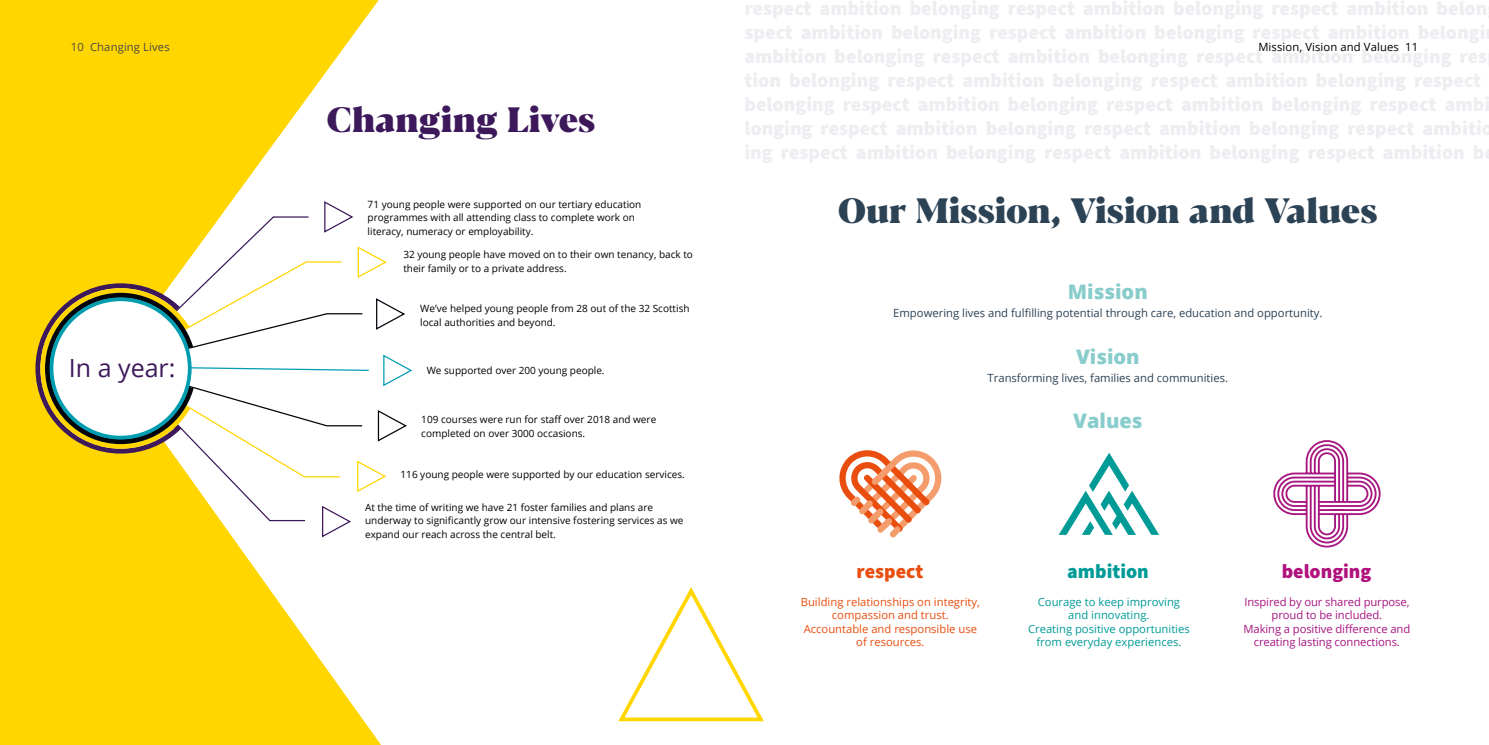
<style>
.page{position:relative;width:1489px;height:745px;background:#fff}
.page>*{position:absolute;margin:0;border:0;box-sizing:border-box;transform-origin:0 0}
.t1{font:800 35px "Blacker Display";color:#2c4255}
.t2{font:800 35px "Blacker Display";color:#3d195b}
.t3{font:25px "Open Sans";color:#3d195b}
.t4{font:800 20px "Open Sans";color:#8cc}
.t5{font:900 19.88px "Source Sans Pro";color:#b0117d}
.t6{font:900 19.88px "Source Sans Pro";color:#009b97}
.t7{font:900 19.88px "Source Sans Pro";color:#e94e0f}
.t8{font:11.25px "Open Sans";color:#2c4255}
.t9{font:11.25px/13.5px "Open Sans";letter-spacing:-.01em;color:#a71681;text-align:center}
.t10{font:11.25px/13.5px "Open Sans";color:#e94e0f;text-align:center}
.t11{font:11.25px/13.5px "Open Sans";color:#009b97;text-align:center}
.t12{font:11.25px "Open Sans";letter-spacing:.01em;color:#000}
.t13{font:11.25px "Open Sans";letter-spacing:.01em;color:#4a4a49}
.t14{font:10px/13.8px "Open Sans";color:#000}
</style>
<div class="page">
<svg style="left:618px;top:587px;width:146px;height:135px"></svg>
<svg style="left:0;top:0;width:381px;height:744px;fill:#ffd600"></svg>
<svg style="left:33px;top:200px;width:380px;height:338px"></svg>
<div style="left:51px;top:299px;width:139px;height:138px;background:#fff;border-radius:50%"></div>
<div style="left:50px;top:297px;width:142px;height:142px;border:4px solid #009db1;border-radius:50%"></div>
<hr style="left:273px;top:216px;width:35px;height:1px;background:#3d195b">
<hr style="left:306px;top:261px;width:36px;height:1px;background:#ffd600">
<hr style="left:327px;top:313px;width:35px;height:1px;background:#01040a">
<hr style="left:327px;top:425px;width:35px;height:1px;background:#000">
<hr style="left:304px;top:476px;width:36px;height:1px;background:#ffd600">
<hr style="left:269px;top:519px;width:36px;height:2px;background:#3d195b">
<svg style="left:1273px;top:440px;width:108px;height:108px"></svg>
<svg style="left:839px;top:450px;width:102px;height:87px"></svg>
<svg style="left:1059px;top:452px;width:100px;height:82px"></svg>
<p class="t13" style="left:71px;top:39px;width:100px">10 Changing Lives</p>
<p class="t12" style="left:1258px;top:39px;width:161px">Mission, Vision and Values 11</p>
<h1 class="t2" style="left:327px;top:97px;width:270px">Changing Lives</h1>
<p class="t14" style="left:367px;top:197px;width:275px">71 young people were supported on our tertiary education programmes with all attending class to complete work on literacy, numeracy or employability.</p>
<p class="t14" style="left:403px;top:247px;width:291px">32 young people have moved on to their own tenancy, back to their family or to a private address.</p>
<p class="t14" style="left:420px;top:301px;width:271px">We’ve helped young people from 28 out of the 32 Scottish local authorities and beyond.</p>
<h2 class="t3" style="left:69px;top:350px;width:108px">In a year:</h2>
<p class="t14" style="left:426px;top:362px;width:179px">We supported over 200 young people.</p>
<p class="t14" style="left:421px;top:412px;width:236px">109 courses were run for staff over 2018 and were completed on over 3000 occasions.</p>
<p class="t14" style="left:400px;top:467px;width:286px">116 young people were supported by our education services.</p>
<p class="t14" style="left:365px;top:499px;width:320px">At the time of writing we have 21 foster families and plans are underway to significantly grow our intensive fostering services as we expand our reach across the central belt.</p>
<h1 class="t1" style="left:838px;top:189px;width:541px">Our Mission, Vision and Values</h1>
<h3 class="t4" style="left:1067px;top:276px;width:81px">Mission</h3>
<p class="t8" style="left:893px;top:305px;width:431px">Empowering lives and fulfilling potential through care, education and opportunity.</p>
<h3 class="t4" style="left:1075px;top:341px;width:65px">Vision</h3>
<p class="t8" style="left:987px;top:370px;width:242px">Transforming lives, families and communities.</p>
<h3 class="t4" style="left:1073px;top:405px;width:71px">Values</h3>
<h3 class="t7" style="left:856px;top:557px;width:69px">respect</h3>
<h3 class="t6" style="left:1067px;top:557px;width:83px">ambition</h3>
<h3 class="t5" style="left:1281px;top:557px;width:91px">belonging</h3>
<p class="t10" style="left:800px;top:594px;width:181px">Building relationships on integrity, compassion and trust.<br>Accountable and responsible use of resources.</p>
<p class="t11" style="left:1027px;top:594px;width:163px">Courage to keep improving and innovating.<br>Creating positive opportunities from everyday experiences.</p>
<p class="t9" style="left:1243px;top:594px;width:168px">Inspired by our shared purpose, proud to be included.<br>Making a positive difference and creating lasting connections.</p>
</div>
